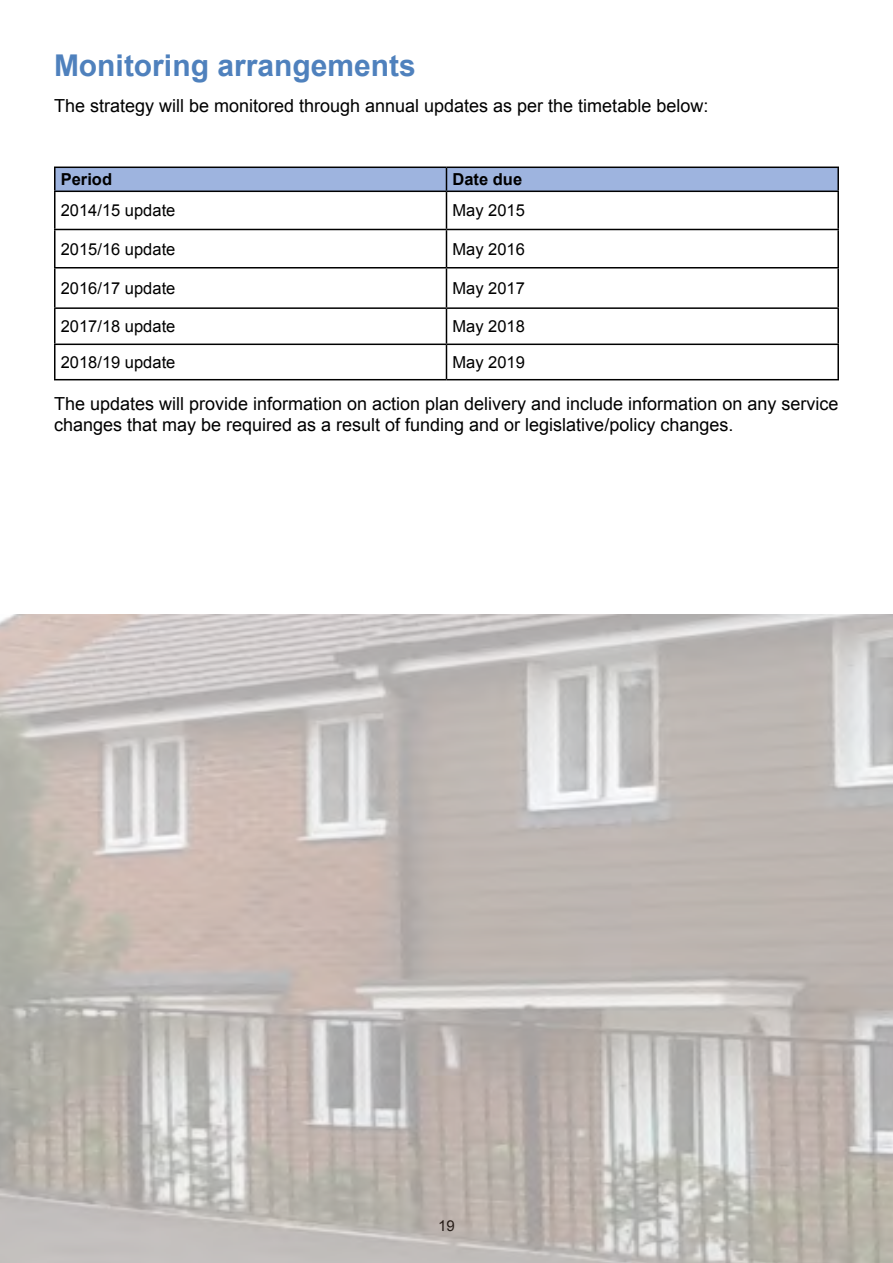
<style>
.page{position:relative;width:893px;height:1263px;background:#fff}
.page>*{position:absolute;margin:0;border:0;box-sizing:border-box;transform-origin:0 0}
.t1{font:700 30px "Arial";color:#4f81bd}
.t2{font:18px/20.7px "Arial";color:#000}
.t3{font:16.5px "Arial";color:#000}
.t4{font:700 16.5px "Arial";color:#000}
.t5{font:15px "Arial";color:#000}
</style>
<div class="page">
<hr style="left:54px;top:192px;width:2px;height:37px;background:#000">
<hr style="left:446px;top:192px;width:1px;height:37px;background:#000">
<hr style="left:837px;top:192px;width:2px;height:37px;background:#000">
<hr style="left:54px;top:229px;width:392px;height:1px;background:#000">
<hr style="left:54px;top:230px;width:2px;height:37px;background:#000">
<hr style="left:446px;top:229px;width:393px;height:1px;background:#000">
<hr style="left:446px;top:230px;width:1px;height:37px;background:#000">
<hr style="left:837px;top:230px;width:2px;height:37px;background:#000">
<hr style="left:54px;top:267px;width:392px;height:1px;background:#000">
<hr style="left:54px;top:268px;width:2px;height:39px;background:#000">
<hr style="left:446px;top:267px;width:393px;height:1px;background:#000">
<hr style="left:446px;top:268px;width:1px;height:39px;background:#000">
<hr style="left:837px;top:268px;width:2px;height:39px;background:#000">
<hr style="left:54px;top:307px;width:392px;height:2px;background:#000">
<hr style="left:54px;top:309px;width:2px;height:35px;background:#000">
<hr style="left:446px;top:307px;width:393px;height:2px;background:#000">
<hr style="left:446px;top:309px;width:1px;height:35px;background:#000">
<hr style="left:837px;top:309px;width:2px;height:35px;background:#000">
<hr style="left:54px;top:344px;width:392px;height:1px;background:#000">
<hr style="left:54px;top:345px;width:2px;height:34px;background:#000">
<hr style="left:446px;top:344px;width:393px;height:1px;background:#000">
<hr style="left:446px;top:345px;width:1px;height:34px;background:#000">
<hr style="left:837px;top:345px;width:2px;height:34px;background:#000">
<hr style="left:54px;top:379px;width:392px;height:1px;background:#000">
<hr style="left:446px;top:379px;width:393px;height:1px;background:#000">
<hr style="left:54px;top:168px;width:2px;height:23px;background:#000">
<hr style="left:54px;top:167px;width:392px;height:1px;background:#000">
<hr style="left:446px;top:167px;width:393px;height:1px;background:#000">
<svg style="left:55px;top:167px;width:782px;height:24px;background:#93a8d0"></svg>
<hr style="left:837px;top:168px;width:2px;height:23px;background:#000">
<hr style="left:54px;top:191px;width:392px;height:1px;background:#000">
<hr style="left:446px;top:191px;width:393px;height:1px;background:#000">
<img style="left:0;top:614px;width:893px;height:649px">
<h1 class="t1" style="left:54px;top:46px;width:363px">Monitoring arrangements</h1>
<p class="t2" style="left:54px;top:95px;width:656px">The strategy will be monitored through annual updates as per the timetable below:</p>
<p class="t4" style="left:61px;top:169px;width:53px">Period</p>
<p class="t4" style="left:452px;top:169px;width:71px">Date due</p>
<p class="t3" style="left:61px;top:200px;width:116px">2014/15 update</p>
<p class="t3" style="left:452px;top:200px;width:74px">May 2015</p>
<p class="t3" style="left:61px;top:238px;width:116px">2015/16 update</p>
<p class="t3" style="left:452px;top:238px;width:74px">May 2016</p>
<p class="t3" style="left:61px;top:277px;width:116px">2016/17 update</p>
<p class="t3" style="left:452px;top:277px;width:74px">May 2017</p>
<p class="t3" style="left:61px;top:316px;width:116px">2017/18 update</p>
<p class="t3" style="left:452px;top:316px;width:74px">May 2018</p>
<p class="t3" style="left:61px;top:351px;width:116px">2018/19 update</p>
<p class="t3" style="left:452px;top:351px;width:74px">May 2019</p>
<p class="t2" style="left:54px;top:394px;width:786px">The updates will provide information on action plan delivery and include information on any service changes that may be required as a result of funding and or legislative/policy changes.</p>
<p class="t5" style="left:438px;top:1216px;width:18px">19</p>
</div>
